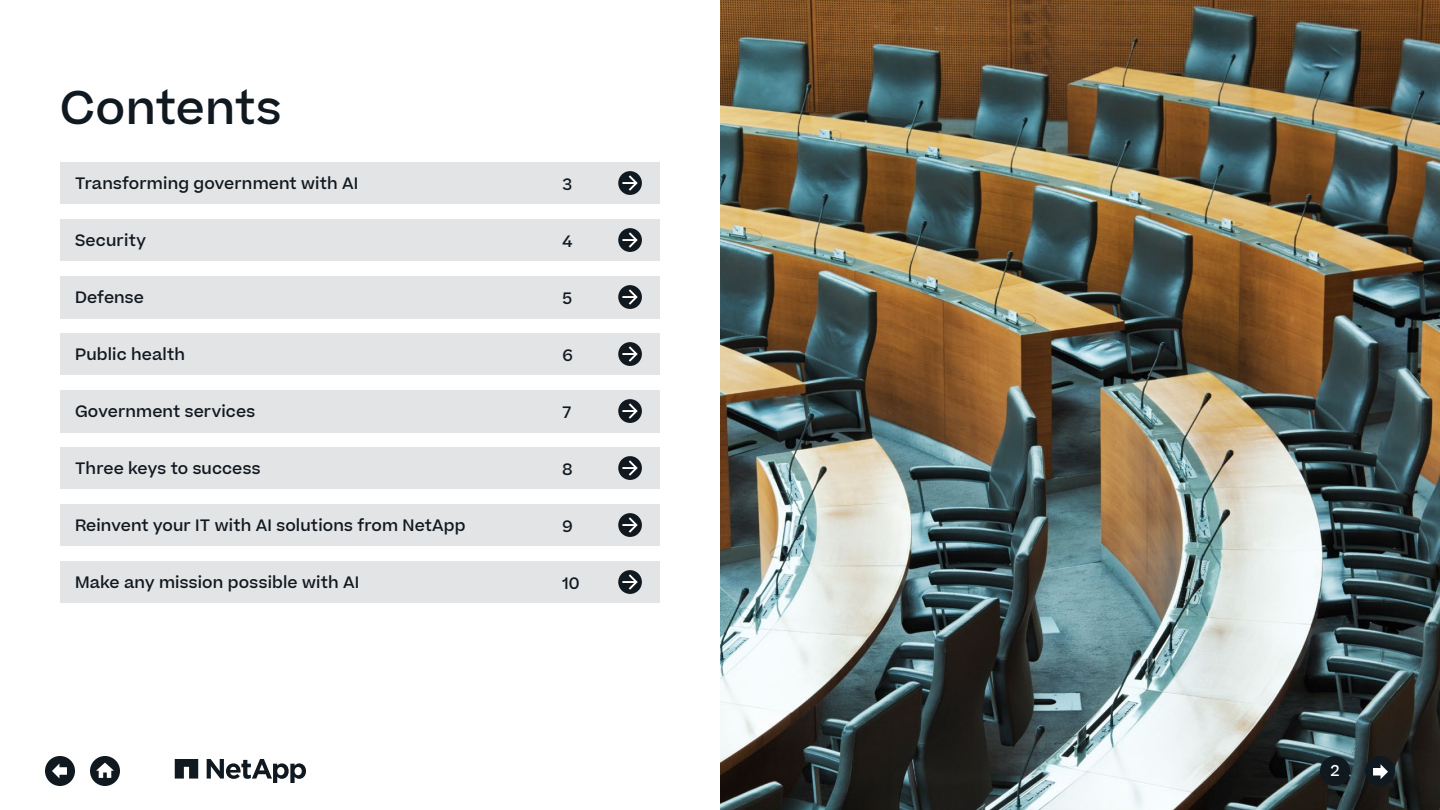
<style>
.page{position:relative;width:1440px;height:810px;background:#fff}
.page>*{position:absolute;margin:0;border:0;box-sizing:border-box;transform-origin:0 0}
.t1{font:500 45px "Beatrice";letter-spacing:.01em;color:#101820}
.t2{font:500 15.75px "Beatrice";letter-spacing:.01em;color:#101820}
.t3{font:500 15px "Beatrice";color:#fff}
</style>
<div class="page">
<img style="left:720px;top:0;width:720px;height:810px">
<svg style="left:207px;top:759px;width:99px;height:24px"></svg>
<svg style="left:175px;top:759px;width:23px;height:20px"></svg>
<div style="left:1320px;top:756px;width:30px;height:30px;background:#101820;border-radius:50%"></div>
<div style="left:90px;top:756px;width:30px;height:30px;background:#101820;border-radius:50%"></div>
<svg style="left:96px;top:763px;width:18px;height:15px"></svg>
<div style="left:45px;top:756px;width:30px;height:30px;background:#101820;border-radius:50%"></div>
<svg style="left:52px;top:764px;width:15px;height:14px"></svg>
<div style="left:59px;top:162px;width:601px;height:42px;background:#e3e4e5"></div>
<div style="left:59px;top:333px;width:601px;height:42px;background:#e3e4e5"></div>
<div style="left:59px;top:504px;width:601px;height:42px;background:#e3e4e5"></div>
<div style="left:59px;top:219px;width:601px;height:42px;background:#e3e4e5"></div>
<div style="left:59px;top:390px;width:601px;height:42px;background:#e3e4e5"></div>
<div style="left:59px;top:561px;width:601px;height:42px;background:#e3e4e5"></div>
<div style="left:59px;top:276px;width:601px;height:42px;background:#e3e4e5"></div>
<div style="left:59px;top:447px;width:601px;height:42px;background:#e3e4e5"></div>
<div style="left:1365px;top:756px;width:30px;height:30px;background:#101820;border-radius:50%"></div>
<svg style="left:1373px;top:764px;width:15px;height:15px"></svg>
<h1 class="t1" style="left:60px;top:78px;width:224px">Contents</h1>
<p class="t2" style="left:75px;top:173px;width:285px">Transforming government with AI</p>
<p class="t2" style="left:562px;top:174px;width:11px">3</p>
<p class="t2" style="left:75px;top:230px;width:72px">Security</p>
<p class="t2" style="left:562px;top:231px;width:11px">4</p>
<p class="t2" style="left:75px;top:287px;width:71px">Defense</p>
<p class="t2" style="left:562px;top:288px;width:11px">5</p>
<p class="t2" style="left:75px;top:344px;width:112px">Public health</p>
<p class="t2" style="left:562px;top:345px;width:12px">6</p>
<p class="t2" style="left:75px;top:401px;width:182px">Government services</p>
<p class="t2" style="left:562px;top:402px;width:10px">7</p>
<p class="t2" style="left:75px;top:458px;width:187px">Three keys to success</p>
<p class="t2" style="left:562px;top:459px;width:11px">8</p>
<p class="t2" style="left:75px;top:515px;width:392px">Reinvent your IT with AI solutions from NetApp</p>
<p class="t2" style="left:562px;top:516px;width:12px">9</p>
<p class="t2" style="left:75px;top:572px;width:286px">Make any mission possible with AI</p>
<p class="t2" style="left:562px;top:573px;width:19px">10</p>
<p class="t3" style="left:1331px;top:761px;width:10px">2</p>
</div>
